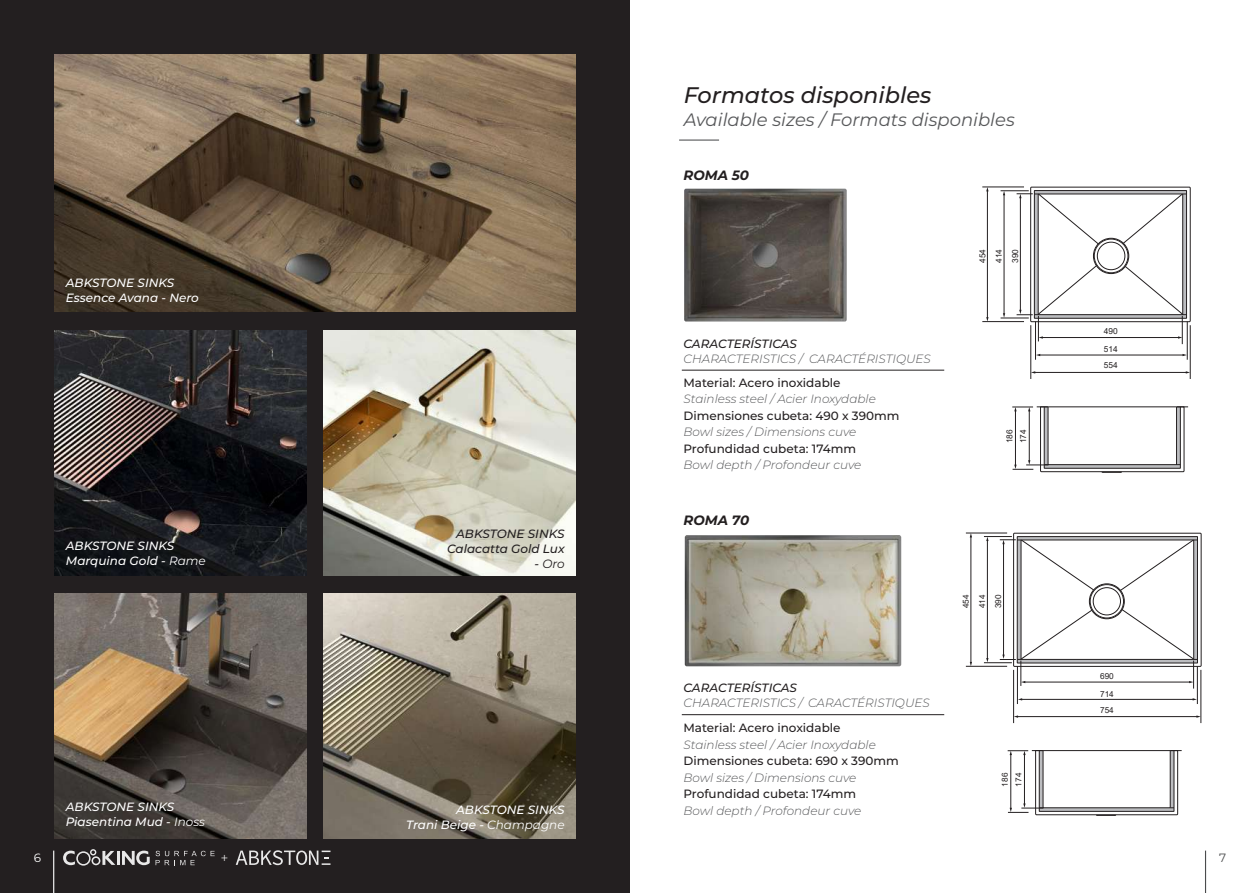
<style>
.page{position:relative;width:1259px;height:893px;background:#fff}
.page>*{position:absolute;margin:0;border:0;box-sizing:border-box;transform-origin:0 0}
.t1{font:italic 500 22.5px "Montserrat";color:#231f20}
.t2{font:italic 18px "Montserrat";color:#57585a}
.t3{font:italic 700 13.5px "Montserrat";color:#231f20}
.t4{font:italic 300 12px "Montserrat";color:#57585a}
.t5{font:500 12px "Montserrat";color:#231f20}
.t6{font:italic 500 12px/15px "Montserrat";color:#fff}
.t7{font:italic 500 12px/15px "Montserrat";color:#231f20;text-align:right}
.t8{font:italic 12px "Montserrat";color:#231f20}
.t9{font:12px "Montserrat";color:#fff}
.t10{font:12px "Montserrat";color:#4b4c4d}
.t11{font:11.4px "Myriad Pro";color:#fff}
.t12{font:8.4px/16.4px "Arial";color:#231f20;text-align:justify}
.t13{font:8.25px/16px "Arial";color:#231f20;text-align:justify}
.s1{font-weight:400}
.s2{font-weight:500}
</style>
<div class="page">
<div style="left:0;top:0;width:629px;height:893px;background:#231f20"></div>
<img style="left:54px;top:54px;width:521px;height:257px">
<img style="left:323px;top:594px;width:252px;height:245px">
<img style="left:54px;top:330px;width:252px;height:245px">
<img style="left:323px;top:330px;width:252px;height:245px">
<img style="left:54px;top:594px;width:252px;height:245px">
<div style="left:1030px;top:187px;width:160px;height:135px;border:1px solid #231f20"></div>
<hr style="left:987px;top:191px;width:1px;height:127px;background:#231f20">
<hr style="left:982px;top:187px;width:42px;height:1px;background:#231f20">
<hr style="left:982px;top:321px;width:42px;height:1px;background:#231f20">
<hr style="left:1034px;top:372px;width:152px;height:1px;background:#231f20">
<svg style="left:1185px;top:371px;width:5px;height:3px"></svg>
<hr style="left:1039px;top:355px;width:144px;height:1px;background:#231f20">
<hr style="left:1030px;top:325px;width:1px;height:54px;background:#231f20">
<hr style="left:1190px;top:325px;width:1px;height:54px;background:#231f20">
<hr style="left:1035px;top:321px;width:1px;height:39px;background:#231f20">
<svg style="left:1000px;top:190px;width:187px;height:154px"></svg>
<hr style="left:1187px;top:321px;width:1px;height:39px;background:#231f20">
<svg style="left:1012px;top:406px;width:176px;height:67px"></svg>
<hr style="left:1017px;top:716px;width:180px;height:1px;background:#231f20">
<hr style="left:1021px;top:699px;width:172px;height:1px;background:#231f20">
<div style="left:1013px;top:533px;width:188px;height:134px;border:1px solid #231f20"></div>
<hr style="left:1013px;top:670px;width:1px;height:53px;background:#231f20">
<hr style="left:1200px;top:670px;width:1px;height:53px;background:#231f20">
<hr style="left:1017px;top:666px;width:1px;height:38px;background:#231f20">
<hr style="left:1197px;top:666px;width:1px;height:38px;background:#231f20">
<hr style="left:970px;top:537px;width:1px;height:126px;background:#231f20">
<hr style="left:966px;top:533px;width:41px;height:1px;background:#231f20">
<hr style="left:966px;top:666px;width:41px;height:1px;background:#231f20">
<svg style="left:984px;top:536px;width:214px;height:153px"></svg>
<svg style="left:1007px;top:750px;width:174px;height:66px"></svg>
<img style="left:685px;top:535px;width:216px;height:131px">
<img style="left:684px;top:189px;width:162px;height:133px">
<hr style="left:53px;top:851px;width:1px;height:42px;background:#fff">
<hr style="left:1205px;top:851px;width:1px;height:42px;background:#4b4c4d">
<hr style="left:679px;top:140px;width:40px;height:1px;background:#57585a">
<hr style="left:682px;top:370px;width:262px;height:1px;background:#231f20">
<hr style="left:682px;top:714px;width:262px;height:1px;background:#231f20">
<hr style="left:117px;top:851px;width:3px;height:14px;background:#fff">
<svg style="left:122px;top:851px;width:93px;height:14px"></svg>
<svg style="left:63px;top:849px;width:52px;height:17px"></svg>
<svg style="left:236px;top:850px;width:94px;height:15px"></svg>
<h1 class="t1" style="left:684px;top:79px;width:249px">Formatos disponibles</h1>
<h2 class="t2" style="left:684px;top:107px;width:332px">Available sizes / Formats disponibles</h2>
<p class="t6" style="left:66px;top:275px;width:134px">ABKSTONE SINKS<br>Essence Avana - Nero</p>
<p class="t6" style="left:66px;top:538px;width:141px">ABKSTONE SINKS<br>Marquina Gold - <span class="s1">Rame</span></p>
<p class="t7" style="left:447px;top:526px;width:119px">ABKSTONE SINKS<br>Calacatta Gold Lux</p>
<p class="t8" style="left:534px;top:556px;width:32px"><span class="s2">-</span> Oro</p>
<p class="t6" style="left:66px;top:799px;width:141px">ABKSTONE SINKS<br>Piasentina Mud - <span class="s1">Inoss</span></p>
<p class="t6" style="left:406px;top:802px;width:160px;text-align:right">ABKSTONE SINKS<br>Trani Beige - <span class="s1">Champagne</span></p>
<p class="t3" style="left:683px;top:166px;width:67px">ROMA 50</p>
<p class="t7" style="left:683px;top:336px;width:115px">CARACTERÍSTICAS</p>
<p class="t4" style="left:683px;top:350px;width:249px">CHARACTERISTICS / CARACTÉRISTIQUES</p>
<p class="t5" style="left:683px;top:374px;width:159px">Material: Acero inoxidable</p>
<p class="t4" style="left:683px;top:391px;width:194px">Stainless steel / Acier Inoxydable</p>
<p class="t5" style="left:683px;top:407px;width:217px">Dimensiones cubeta: 490 x 390mm</p>
<p class="t4" style="left:683px;top:424px;width:174px">Bowl sizes / Dimensions cuve</p>
<p class="t5" style="left:683px;top:440px;width:174px">Profundidad cubeta: 174mm</p>
<p class="t4" style="left:683px;top:457px;width:179px">Bowl depth / Profondeur cuve</p>
<p class="t3" style="left:683px;top:511px;width:67px">ROMA 70</p>
<p class="t7" style="left:683px;top:680px;width:115px">CARACTERÍSTICAS</p>
<p class="t4" style="left:683px;top:695px;width:248px">CHARACTERISTICS / CARACTÉRISTIQUES</p>
<p class="t5" style="left:683px;top:719px;width:159px">Material: Acero inoxidable</p>
<p class="t4" style="left:683px;top:736px;width:194px">Stainless steel / Acier Inoxydable</p>
<p class="t5" style="left:683px;top:752px;width:217px">Dimensiones cubeta: 690 x 390mm</p>
<p class="t4" style="left:683px;top:769px;width:174px">Bowl sizes / Dimensions cuve</p>
<p class="t5" style="left:683px;top:785px;width:174px">Profundidad cubeta: 174mm</p>
<p class="t4" style="left:683px;top:802px;width:179px">Bowl depth / Profondeur cuve</p>
<p class="t12" style="left:974px;top:263px;width:15px;rotate:-90deg">454<br>414<br>390</p>
<p class="t12" style="left:1002px;top:443px;width:15px;line-height:13.6px;rotate:-90deg">186<br>174</p>
<p class="t13" style="left:958px;top:608px;width:15px;rotate:-90deg">454<br>414<br>390</p>
<p class="t13" style="left:998px;top:787px;width:15px;line-height:13.5px;rotate:-90deg">186<br>174</p>
<p class="t12" style="left:1103px;top:323px;width:15px">490</p>
<p class="t12" style="left:1103px;top:357px;width:15px">554</p>
<p class="t12" style="left:1103px;top:341px;width:15px">514</p>
<p class="t13" style="left:1100px;top:668px;width:15px">690</p>
<p class="t13" style="left:1100px;top:701px;width:15px">754</p>
<p class="t13" style="left:1100px;top:686px;width:15px">714</p>
<p class="t9" style="left:34px;top:850px;width:9px">6</p>
<p class="t11" style="left:221px;top:850px;width:8px">+</p>
<p class="t10" style="left:1219px;top:850px;width:9px">7</p>
</div>
